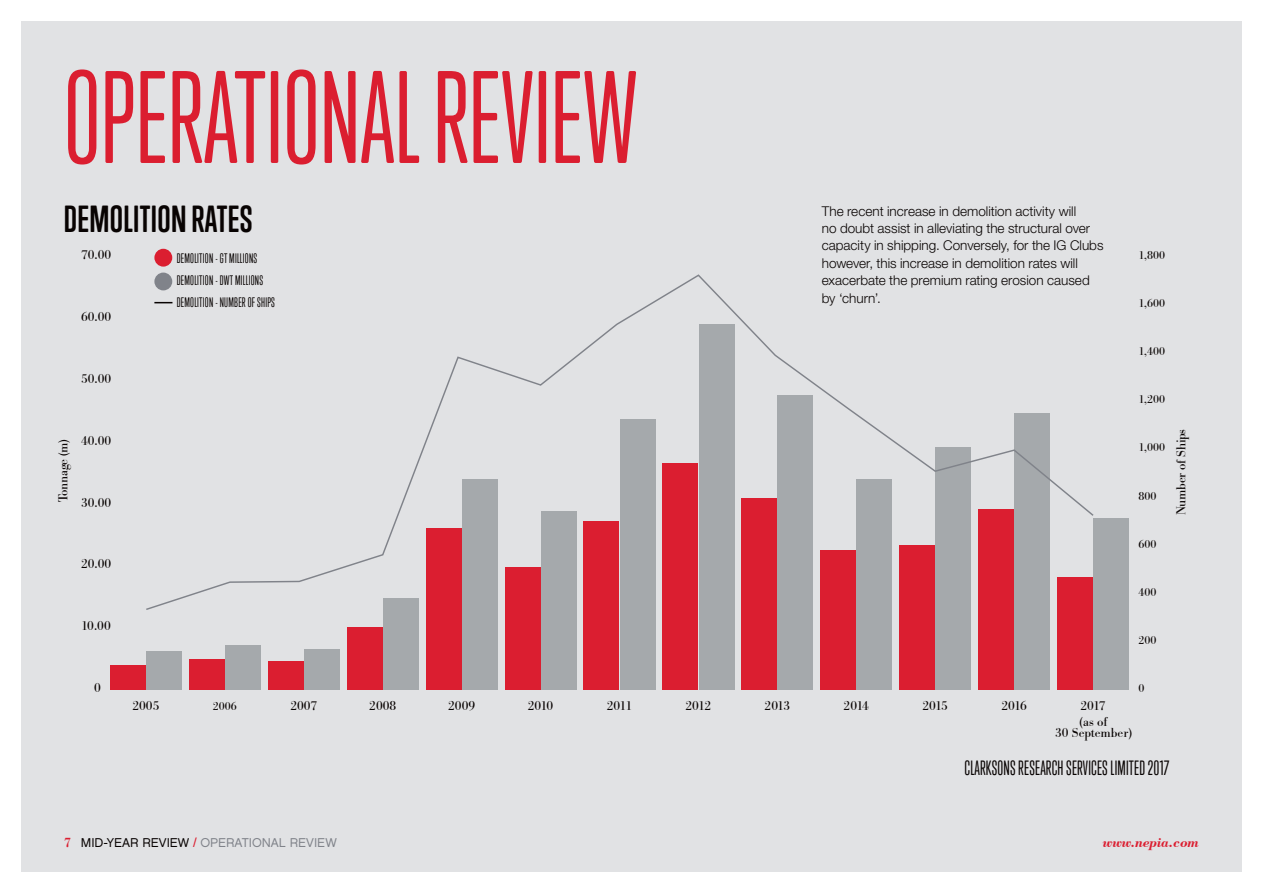
<style>
.page{position:relative;width:1263px;height:893px;background:#fff}
.page>*{position:absolute;margin:0;border:0;box-sizing:border-box;transform-origin:0 0}
.NORTH_-_Title{font:120px "Trump Soft Pro";color:#db1e30}
.NORTH_-_Header{font:700 34.5px "Trump Soft Pro";letter-spacing:.01em;color:#080302}
.NORTH_-_Header-2{font:18.9px "Trump Soft Pro";letter-spacing:.01em;color:#080302}
.NORTH_-_Navigation{font:italic 700 14.25px "Bodoni BT";letter-spacing:-.01em;color:#db1e30}
.NORTH_-_Body{font:300 13.5px/17.4px "Helvetica Neue LT Std";color:#080302}
.NORTH_-_Bar_Chart{font:13.5px/10.2px "Bodoni Ant T";color:#080302;text-align:center}
.NORTH_-_Bar_Chart-2{font:13.5px "Bodoni Ant T";letter-spacing:-.02em;color:#080302}
.NORTH_-_Navigation-2{font:12.75px "Chalet London Nineteen Sixty";color:#80838a}
.NORTH_-_Bar_Chart-3{font:12.6px "Trump Soft Pro";letter-spacing:.02em;color:#080302}
.NORTH_-_Bar_Chart-4{font:12px "Bodoni Ant T";color:#080302}
.s1{font-family:"Bodoni Antiqua TOT Dem Bol";font-size:14.25px;color:#db1e30}
.s2{color:#080302}
.s3{color:#db1e30}
</style>
<div class="page">
<div style="left:21px;top:21px;width:1221px;height:851px;background:#e1e2e4"></div>
<div style="left:154px;top:249px;width:18px;height:18px;background:#db1e30;border-radius:50%"></div>
<div style="left:146px;top:651px;width:36px;height:39px;background:#a5a9ac"></div>
<div style="left:110px;top:665px;width:36px;height:25px;background:#db1e30"></div>
<div style="left:225px;top:646px;width:36px;height:44px;background:#a5a9ac"></div>
<div style="left:189px;top:660px;width:35px;height:30px;background:#db1e30"></div>
<div style="left:304px;top:649px;width:36px;height:41px;background:#a5a9ac"></div>
<div style="left:268px;top:661px;width:36px;height:29px;background:#db1e30"></div>
<div style="left:383px;top:599px;width:36px;height:91px;background:#a5a9ac"></div>
<div style="left:347px;top:628px;width:36px;height:62px;background:#db1e30"></div>
<div style="left:462px;top:479px;width:36px;height:211px;background:#a5a9ac"></div>
<div style="left:426px;top:528px;width:36px;height:162px;background:#db1e30"></div>
<div style="left:541px;top:511px;width:36px;height:179px;background:#a5a9ac"></div>
<div style="left:504px;top:568px;width:36px;height:122px;background:#db1e30"></div>
<div style="left:620px;top:420px;width:35px;height:270px;background:#a5a9ac"></div>
<div style="left:583px;top:521px;width:36px;height:169px;background:#db1e30"></div>
<div style="left:698px;top:324px;width:36px;height:366px;background:#a5a9ac"></div>
<div style="left:662px;top:463px;width:36px;height:227px;background:#db1e30"></div>
<div style="left:777px;top:396px;width:36px;height:294px;background:#a5a9ac"></div>
<div style="left:741px;top:498px;width:36px;height:192px;background:#db1e30"></div>
<div style="left:856px;top:479px;width:36px;height:211px;background:#a5a9ac"></div>
<div style="left:820px;top:551px;width:36px;height:139px;background:#db1e30"></div>
<div style="left:935px;top:448px;width:36px;height:242px;background:#a5a9ac"></div>
<div style="left:899px;top:545px;width:36px;height:145px;background:#db1e30"></div>
<div style="left:1014px;top:414px;width:36px;height:276px;background:#a5a9ac"></div>
<div style="left:978px;top:509px;width:36px;height:181px;background:#db1e30"></div>
<div style="left:1093px;top:518px;width:36px;height:172px;background:#a5a9ac"></div>
<div style="left:1057px;top:577px;width:36px;height:113px;background:#db1e30"></div>
<svg style="left:146px;top:273px;width:948px;height:338px"></svg>
<p class="NORTH_-_Title" style="left:64px;top:49px;width:575px">OPERATIONAL REVIEW</p>
<p class="NORTH_-_Header" style="left:64px;top:198px;width:190px">DEMOLITION RATES</p>
<p class="NORTH_-_Bar_Chart-3" style="left:177px;top:251px;width:82px">DEMOLITION - GT MILLIONS</p>
<p class="NORTH_-_Bar_Chart-3" style="left:177px;top:274px;width:88px">DEMOLITION - DWT MILLIONS</p>
<p class="NORTH_-_Bar_Chart-3" style="left:177px;top:295px;width:100px">DEMOLITION - NUMBER OF SHIPS</p>
<p class="NORTH_-_Bar_Chart" style="left:81px;top:250px;width:32px">70.00</p>
<p class="NORTH_-_Bar_Chart" style="left:81px;top:312px;width:32px">60.00</p>
<p class="NORTH_-_Bar_Chart" style="left:81px;top:374px;width:32px">50.00</p>
<p class="NORTH_-_Bar_Chart-2" style="left:56px;top:502px;width:65px;rotate:-90deg">Tonnage (m)</p>
<p class="NORTH_-_Bar_Chart" style="left:81px;top:435px;width:32px">40.00</p>
<p class="NORTH_-_Bar_Chart" style="left:81px;top:497px;width:32px">30.00</p>
<p class="NORTH_-_Bar_Chart" style="left:81px;top:559px;width:32px">20.00</p>
<p class="NORTH_-_Bar_Chart" style="left:81px;top:621px;width:31px">10.00</p>
<p class="NORTH_-_Bar_Chart" style="left:94px;top:683px;width:8px">0</p>
<p class="NORTH_-_Body" style="left:822px;top:202px;width:283px">The recent increase in demolition activity will<br>no doubt assist in alleviating the structural over capacity in shipping. Conversely, for the IG Clubs however, this increase in demolition rates will exacerbate the premium rating erosion caused by ‘churn’.</p>
<p class="NORTH_-_Bar_Chart" style="left:132px;top:701px;width:28px">2005</p>
<p class="NORTH_-_Bar_Chart-4" style="left:213px;top:700px;width:25px">2006</p>
<p class="NORTH_-_Bar_Chart" style="left:290px;top:701px;width:28px">2007</p>
<p class="NORTH_-_Bar_Chart" style="left:369px;top:701px;width:28px">2008</p>
<p class="NORTH_-_Bar_Chart" style="left:448px;top:701px;width:28px">2009</p>
<p class="NORTH_-_Bar_Chart" style="left:528px;top:701px;width:27px">2010</p>
<p class="NORTH_-_Bar_Chart" style="left:607px;top:701px;width:27px">2011</p>
<p class="NORTH_-_Bar_Chart" style="left:685px;top:701px;width:27px">2012</p>
<p class="NORTH_-_Bar_Chart" style="left:765px;top:701px;width:27px">2013</p>
<p class="NORTH_-_Bar_Chart" style="left:844px;top:701px;width:27px">2014</p>
<p class="NORTH_-_Bar_Chart" style="left:922px;top:701px;width:27px">2015</p>
<p class="NORTH_-_Bar_Chart" style="left:1001px;top:701px;width:27px">2016</p>
<p class="NORTH_-_Bar_Chart" style="left:1080px;top:701px;width:27px">2017</p>
<p class="NORTH_-_Bar_Chart-4" style="left:1138px;top:248px;width:28px">1,800</p>
<p class="NORTH_-_Bar_Chart-4" style="left:1138px;top:297px;width:28px">1,600</p>
<p class="NORTH_-_Bar_Chart-4" style="left:1138px;top:345px;width:28px">1,400</p>
<p class="NORTH_-_Bar_Chart-4" style="left:1138px;top:393px;width:28px">1,200</p>
<p class="NORTH_-_Bar_Chart-4" style="left:1138px;top:441px;width:28px">1,000</p>
<p class="NORTH_-_Bar_Chart-4" style="left:1138px;top:489px;width:19px">800</p>
<p class="NORTH_-_Bar_Chart-4" style="left:1138px;top:537px;width:19px">600</p>
<p class="NORTH_-_Bar_Chart-2" style="left:1174px;top:515px;width:87px;rotate:-90deg">Number of Ships</p>
<p class="NORTH_-_Bar_Chart-4" style="left:1138px;top:586px;width:19px">400</p>
<p class="NORTH_-_Bar_Chart-4" style="left:1138px;top:634px;width:19px">200</p>
<p class="NORTH_-_Bar_Chart-4" style="left:1138px;top:682px;width:7px">0</p>
<p class="NORTH_-_Bar_Chart" style="left:1055px;top:717px;width:78px">(as of<br>30 September)</p>
<p class="NORTH_-_Header-2" style="left:964px;top:757px;width:206px">CLARKSONS RESEARCH SERVICES LIMITED 2017</p>
<p class="NORTH_-_Navigation-2" style="left:64px;top:835px;width:274px"><span class="s1">7</span> <span class="s2">MID-YEAR REVIEW</span> <span class="s3">/</span> OPERATIONAL REVIEW</p>
<p class="NORTH_-_Navigation" style="left:1103px;top:834px;width:97px">www.nepia.com</p>
</div>
